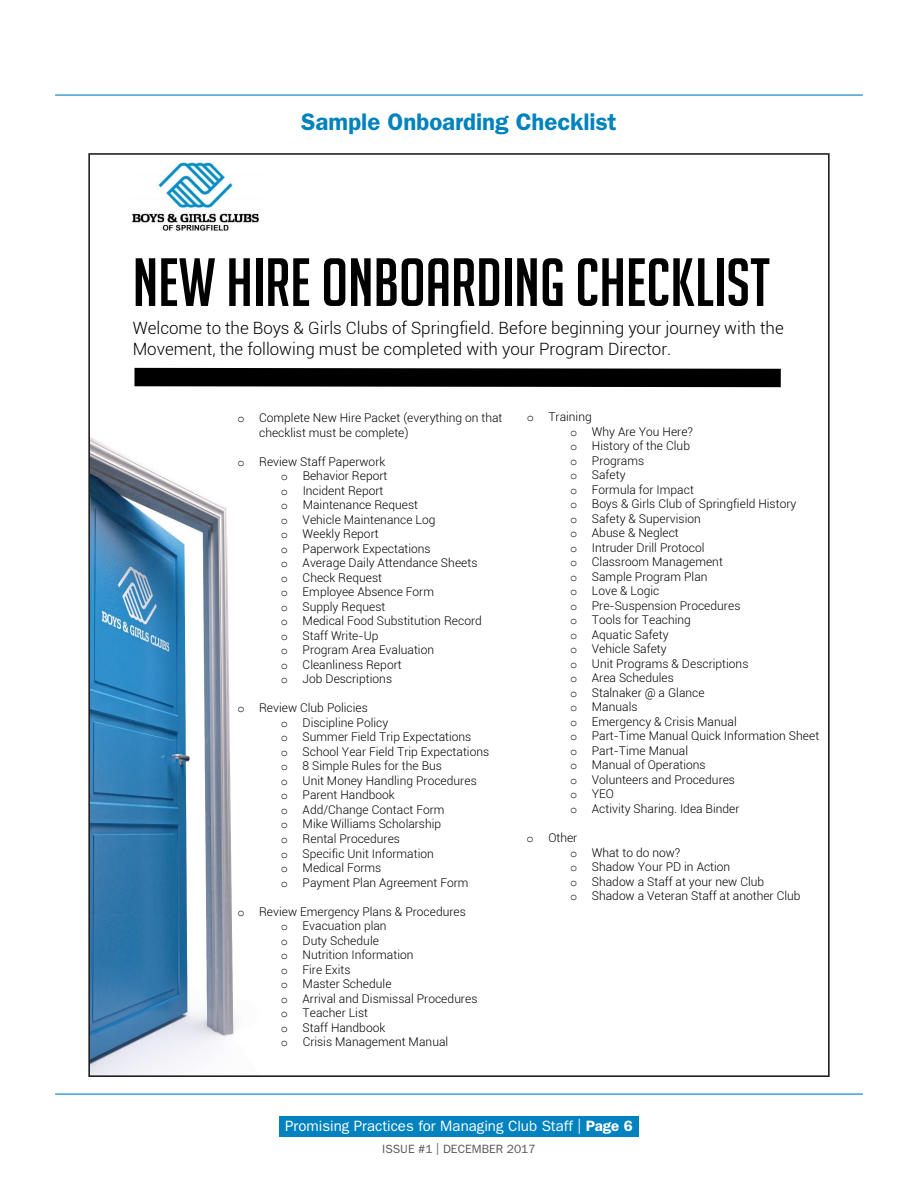
<style>
.page{position:relative;width:918px;height:1188px;background:#fff}
.page>*{position:absolute;margin:0;border:0;box-sizing:border-box;transform-origin:0 0}
.t1{font:66.45px "Big Noodle Titling";color:#000}
.Subhead_Blue{font:600 24px "ITC Franklin Gothic Std";letter-spacing:-.005em;color:#0082bf}
.t2{font:300 16.95px/20.2px "Roboto";color:#000}
.t3{font:15px "ITC Franklin Gothic Std";color:#fff}
.t4{font:300 12px/14.5px "Roboto";color:#000}
.t5{font:12px "ITC Franklin Gothic Std";color:#555659}
.s1{font-family:"Courier New";font-weight:400}
.s2{font-weight:600}
</style>
<div class="page">
<hr style="left:55px;top:94px;width:808px;height:2px;background:#0082bf">
<hr style="left:55px;top:1094px;width:808px;height:1px;background:#0082bf">
<img style="left:91px;top:437px;width:144px;height:637px">
<img style="left:133px;top:163px;width:126px;height:68px">
<svg style="left:134px;top:367px;width:647px;height:21px;background:#1f1f1f"></svg>
<div style="left:279px;top:1116px;width:360px;height:20px;background:#0082bf"></div>
<p class="Subhead_Blue" style="left:301px;top:108px;width:317px">Sample Onboarding Checklist</p>
<p class="t1" style="left:133px;top:247px;width:639px">NEW HIRE ONBOARDING CHECKLIST</p>
<p class="t2" style="left:133px;top:318px;width:653px">Welcome to the Boys &amp; Girls Clubs of Springfield. Before beginning your journey with the<br>Movement, the following must be completed with your Program Director.</p>
<p class="t4" style="left:259px;top:410px;width:245px;text-indent:-22px"><span class="s1">o</span> Complete New Hire Packet (everything on that checklist must be complete)</p>
<p class="t4" style="left:281px;top:454px;width:202px;text-indent:-43px"><span class="s1">o</span> Review Staff Paperwork<br><span class="s1">o</span> Behavior Report<br><span class="s1">o</span> Incident Report<br><span class="s1">o</span> Maintenance Request<br><span class="s1">o</span> Vehicle Maintenance Log<br><span class="s1">o</span> Weekly Report<br><span class="s1">o</span> Paperwork Expectations<br><span class="s1">o</span> Average Daily Attendance Sheets <span class="s1">o</span> Check Request<br><span class="s1">o</span> Employee Absence Form<br><span class="s1">o</span> Supply Request<br><span class="s1">o</span> Medical Food Substitution Record <span class="s1">o</span> Staff Write-Up<br><span class="s1">o</span> Program Area Evaluation<br><span class="s1">o</span> Cleanliness Report<br><span class="s1">o</span> Job Descriptions</p>
<p class="t4" style="left:281px;top:701px;width:210px;text-indent:-43px"><span class="s1">o</span> Review Club Policies<br><span class="s1">o</span> Discipline Policy<br><span class="s1">o</span> Summer Field Trip Expectations<br><span class="s1">o</span> School Year Field Trip Expectations <span class="s1">o</span> 8 Simple Rules for the Bus<br><span class="s1">o</span> Unit Money Handling Procedures<br><span class="s1">o</span> Parent Handbook<br><span class="s1">o</span> Add/Change Contact Form<br><span class="s1">o</span> Mike Williams Scholarship<br><span class="s1">o</span> Rental Procedures<br><span class="s1">o</span> Specific Unit Information<br><span class="s1">o</span> Medical Forms<br><span class="s1">o</span> Payment Plan Agreement Form</p>
<p class="t4" style="left:281px;top:904px;width:198px;text-indent:-43px"><span class="s1">o</span> Review Emergency Plans &amp; Procedures<br><span class="s1">o</span> Evacuation plan<br><span class="s1">o</span> Duty Schedule<br><span class="s1">o</span> Nutrition Information<br><span class="s1">o</span> Fire Exits<br><span class="s1">o</span> Master Schedule<br><span class="s1">o</span> Arrival and Dismissal Procedures <span class="s1">o</span> Teacher List<br><span class="s1">o</span> Staff Handbook<br><span class="s1">o</span> Crisis Management Manual</p>
<p class="t4" style="left:570px;top:409px;width:251px;text-indent:-43px"><span class="s1">o</span> Training<br><span class="s1">o</span> Why Are You Here?<br><span class="s1">o</span> History of the Club<br><span class="s1">o</span> Programs<br><span class="s1">o</span> Safety<br><span class="s1">o</span> Formula for Impact<br><span class="s1">o</span> Boys &amp; Girls Club of Springfield History<br><span class="s1">o</span> Safety &amp; Supervision<br><span class="s1">o</span> Abuse &amp; Neglect<br><span class="s1">o</span> Intruder Drill Protocol<br><span class="s1">o</span> Classroom Management<br><span class="s1">o</span> Sample Program Plan<br><span class="s1">o</span> Love &amp; Logic<br><span class="s1">o</span> Pre-Suspension Procedures<br><span class="s1">o</span> Tools for Teaching<br><span class="s1">o</span> Aquatic Safety<br><span class="s1">o</span> Vehicle Safety<br><span class="s1">o</span> Unit Programs &amp; Descriptions<br><span class="s1">o</span> Area Schedules<br><span class="s1">o</span> Stalnaker @ a Glance<br><span class="s1">o</span> Manuals<br><span class="s1">o</span> Emergency &amp; Crisis Manual<br><span class="s1">o</span> Part-Time Manual Quick Information Sheet <span class="s1">o</span> Part-Time Manual<br><span class="s1">o</span> Manual of Operations<br><span class="s1">o</span> Volunteers and Procedures<br><span class="s1">o</span> YEO<br><span class="s1">o</span> Activity Sharing. Idea Binder</p>
<p class="t4" style="left:570px;top:830px;width:232px;text-indent:-44px"><span class="s1">o</span> Other<br><span class="s1">o</span> What to do now?<br><span class="s1">o</span> Shadow Your PD in Action<br><span class="s1">o</span> Shadow a Staff at your new Club<br><span class="s1">o</span> Shadow a Veteran Staff at another Club</p>
<p class="t3" style="left:285px;top:1117px;width:349px">Promising Practices for Managing Club Staff | <span class="s2">Page 6</span></p>
<p class="t5" style="left:382px;top:1142px;width:155px">ISSUE #1 | DECEMBER 2017</p>
</div>
